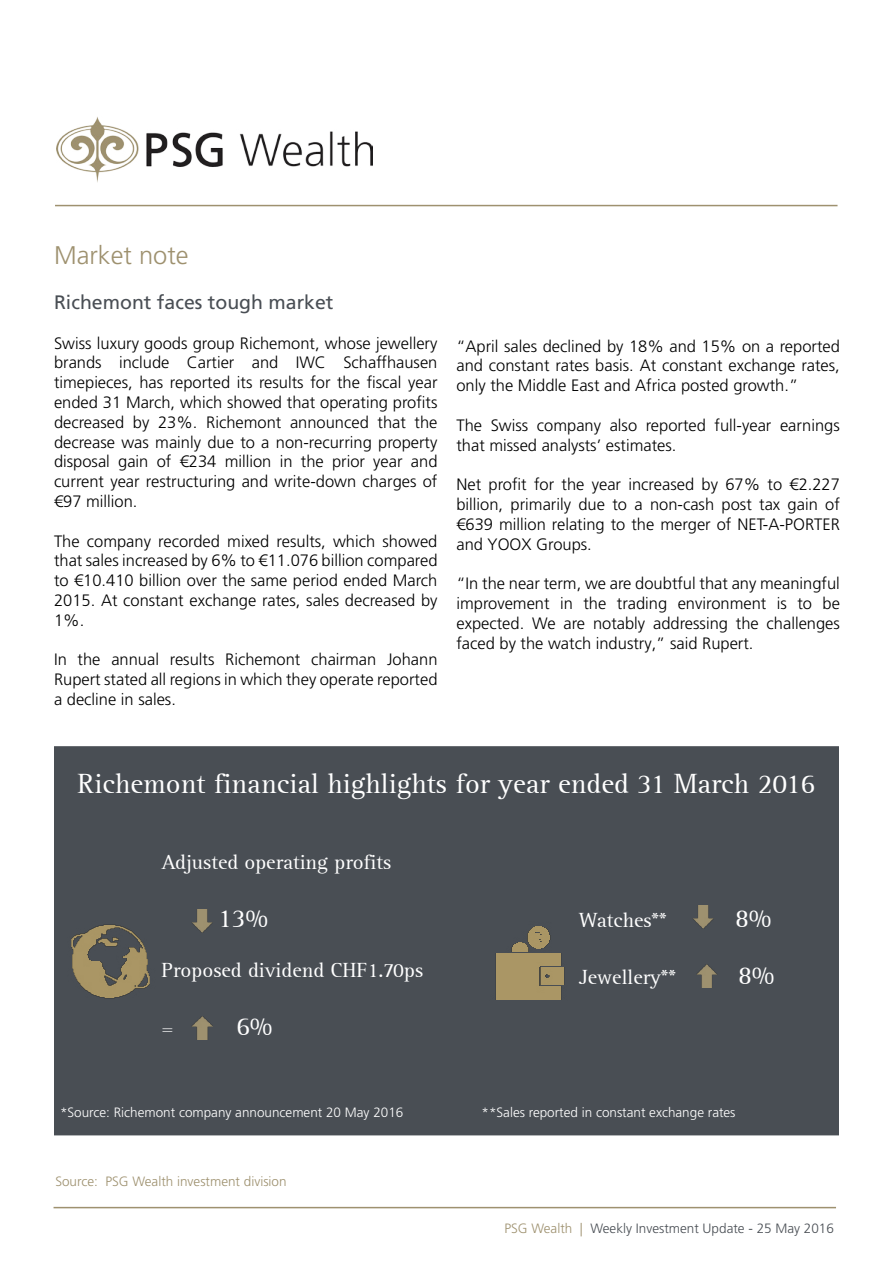
<style>
.page{position:relative;width:893px;height:1263px;background:#fff}
.page>*{position:absolute;margin:0;border:0;box-sizing:border-box;transform-origin:0 0}
.t1{font:28.5px "Rotis Serif";color:#fff}
.t2{font:27px "Rotis Serif";color:#fff}
.t3{font:300 25.5px "Frutiger LT Pro";color:#9e916f}
.t4{font:21px "Rotis Serif";color:#fff}
.t5{font:19.5px "Frutiger LT Pro";color:#494e54}
.t6{font:300 16.5px/19.8px "Frutiger LT Pro";color:#000;text-align:justify}
.t7{font:300 13.5px "Frutiger LT Pro";color:#fff}
.t8{font:300 13.5px "Frutiger LT Std";color:#494e54}
.t9{font:300 13.5px "Frutiger LT Pro";color:#9e916f}
.s1{color:#9e916f}
</style>
<div class="page">
<img style="left:56px;top:117px;width:317px;height:65px">
<hr style="left:54px;top:1207px;width:782px;height:1px;background:#9e916f">
<hr style="left:55px;top:205px;width:782px;height:1px;background:#9e916f">
<div style="left:54px;top:746px;width:785px;height:389px;background:#494e54;border:2px solid #494e54"></div>
<img style="left:71px;top:924px;width:79px;height:75px">
<img style="left:495px;top:926px;width:70px;height:74px">
<img style="left:192px;top:909px;width:20px;height:23px">
<img style="left:192px;top:1016px;width:21px;height:23px">
<img style="left:693px;top:906px;width:20px;height:23px">
<img style="left:697px;top:964px;width:20px;height:23px">
<h3 class="t3" style="left:54px;top:240px;width:136px">Market note</h3>
<p class="t5" style="left:54px;top:291px;width:281px">Richemont faces tough market</p>
<p class="t6" style="left:54px;top:333px;width:385px">Swiss luxury goods group Richemont, whose jewellery brands include Cartier and IWC Schaffhausen timepieces, has reported its results for the fiscal year ended 31 March, which showed that operating profits decreased by 23%. Richemont announced that the decrease was mainly due to a non-recurring property disposal gain of €234 million in the prior year and current year restructuring and write-down charges of €97 million.</p>
<p class="t6" style="left:54px;top:531px;width:385px">The company recorded mixed results, which showed that sales increased by 6% to €11.076 billion compared to €10.410 billion over the same period ended March 2015. At constant exchange rates, sales decreased by 1%.</p>
<p class="t6" style="left:54px;top:650px;width:385px">In the annual results Richemont chairman Johann Rupert stated all regions in which they operate reported a decline in sales.</p>
<p class="t6" style="left:456px;top:336px;width:385px">“April sales declined by 18% and 15% on a reported and constant rates basis. At constant exchange rates, only the Middle East and Africa posted growth.”</p>
<p class="t6" style="left:456px;top:415px;width:385px">The Swiss company also reported full-year earnings that missed analysts’ estimates.</p>
<p class="t6" style="left:456px;top:475px;width:385px">Net profit for the year increased by 67% to €2.227 billion, primarily due to a non-cash post tax gain of €639 million relating to the merger of NET-A-PORTER and YOOX Groups.</p>
<p class="t6" style="left:456px;top:574px;width:385px">“In the near term, we are doubtful that any meaningful improvement in the trading environment is to be expected. We are notably addressing the challenges faced by the watch industry,” said Rupert.</p>
<h1 class="t1" style="left:78px;top:767px;width:739px">Richemont financial highlights for year ended 31 March 2016</h1>
<p class="t4" style="left:162px;top:850px;width:231px">Adjusted operating profits</p>
<h2 class="t2" style="left:218px;top:902px;width:52px">13%</h2>
<p class="t4" style="left:162px;top:958px;width:263px">Proposed dividend CHF1.70ps</p>
<p class="t4" style="left:162px;top:1016px;width:14px">=</p>
<h2 class="t2" style="left:236px;top:1010px;width:38px">6%</h2>
<p class="t4" style="left:579px;top:907px;width:89px">Watches**</p>
<h2 class="t2" style="left:735px;top:902px;width:38px">8%</h2>
<p class="t4" style="left:579px;top:965px;width:98px">Jewellery**</p>
<h2 class="t2" style="left:738px;top:960px;width:38px">8%</h2>
<p class="t7" style="left:60px;top:1104px;width:345px">*Source: Richemont company announcement 20 May 2016</p>
<p class="t7" style="left:481px;top:1104px;width:256px">**Sales reported in constant exchange rates</p>
<p class="t9" style="left:55px;top:1173px;width:233px">Source: PSG Wealth investment division</p>
<p class="t8" style="left:504px;top:1220px;width:331px"><span class="s1">PSG Wealth |</span> Weekly Investment Update - 25 May 2016</p>
</div>
